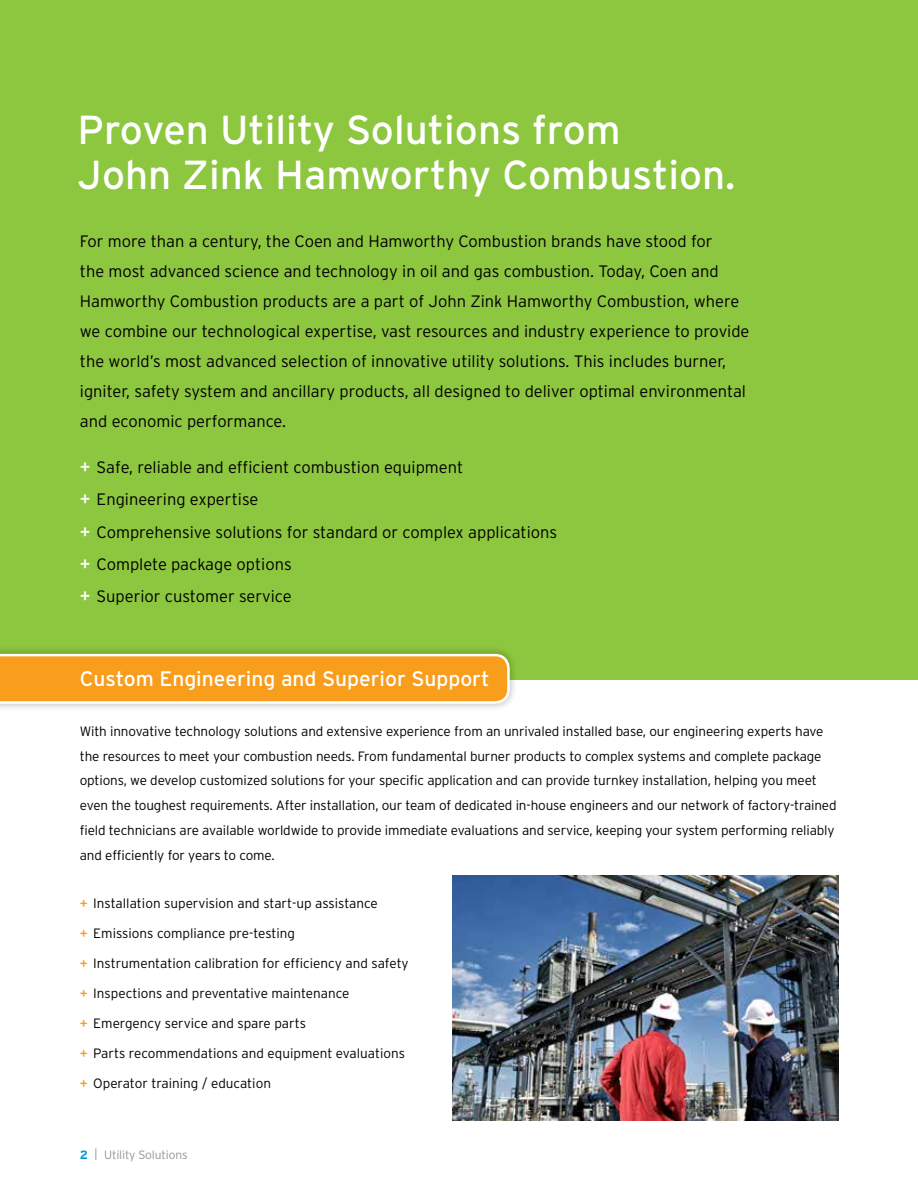
<style>
.page{position:relative;width:918px;height:1188px;background:#fff}
.page>*{position:absolute;margin:0;border:0;box-sizing:border-box;transform-origin:0 0}
.t1{font:40.5px/45px "Interstate";color:#fff}
.t2{font:21px "Interstate";color:#fff}
.t3{font:300 16.5px/30px "Interstate";color:#000}
.t4{font:300 13.5px/24.8px "Interstate";letter-spacing:-.01em;color:#000}
.t5{font:300 12px "Interstate";letter-spacing:-.01em;color:#939598}
.s1{font-weight:400;font-size:18px;color:#fff}
.s2{font-weight:400;color:#f99d1c}
.s3{font-weight:700;color:#0099d8}
</style>
<div class="page">
<div style="left:0;top:0;width:918px;height:679px;background:#8dc63f"></div>
<div style="left:0;top:646px;width:518px;height:66px;background:#000;opacity:.3"></div>
<svg style="left:0;top:654px;width:510px;height:50px;background:#f9a733"></svg>
<img style="left:453px;top:876px;width:385px;height:244px">
<h1 class="t1" style="left:78px;top:107px;width:659px">Proven Utility Solutions from<br>John Zink Hamworthy Combustion.</h1>
<p class="t3" style="left:80px;top:226px;width:671px">For more than a century, the Coen and Hamworthy Combustion brands have stood for<br>the most advanced science and technology in oil and gas combustion. Today, Coen and Hamworthy Combustion products are a part of John Zink Hamworthy Combustion, where we combine our technological expertise, vast resources and industry experience to provide the world’s most advanced selection of innovative utility solutions. This includes burner, igniter, safety system and ancillary products, all designed to deliver optimal environmental and economic performance.</p>
<p class="t3" style="left:80px;top:451px;width:479px;line-height:32.2px"><span class="s1">+</span> Safe, reliable and efficient combustion equipment<br><span class="s1">+</span> Engineering expertise<br><span class="s1">+</span> Comprehensive solutions for standard or complex applications <span class="s1">+</span> Complete package options<br><span class="s1">+</span> Superior customer service</p>
<h2 class="t2" style="left:80px;top:667px;width:411px">Custom Engineering and Superior Support</h2>
<p class="t4" style="left:80px;top:719px;width:758px">With innovative technology solutions and extensive experience from an unrivaled installed base, our engineering experts have the resources to meet your combustion needs. From fundamental burner products to complex systems and complete package options, we develop customized solutions for your specific application and can provide turnkey installation, helping you meet even the toughest requirements. After installation, our team of dedicated in-house engineers and our network of factory-trained field technicians are available worldwide to provide immediate evaluations and service, keeping your system performing reliably and efficiently for years to come.</p>
<p class="t4" style="left:80px;top:890px;width:300px"><span class="s2">+</span> Installation supervision and start-up assistance</p>
<p class="t4" style="left:80px;top:920px;width:217px"><span class="s2">+</span> Emissions compliance pre-testing</p>
<p class="t4" style="left:80px;top:950px;width:330px"><span class="s2">+</span> Instrumentation calibration for efficiency and safety</p>
<p class="t4" style="left:80px;top:980px;width:271px"><span class="s2">+</span> Inspections and preventative maintenance</p>
<p class="t4" style="left:80px;top:1010px;width:228px"><span class="s2">+</span> Emergency service and spare parts</p>
<p class="t4" style="left:80px;top:1040px;width:327px"><span class="s2">+</span> Parts recommendations and equipment evaluations</p>
<p class="t4" style="left:80px;top:1070px;width:193px"><span class="s2">+</span> Operator training / education</p>
<p class="t5" style="left:80px;top:1148px;width:109px"><span class="s3">2</span> | Utility Solutions</p>
</div>
